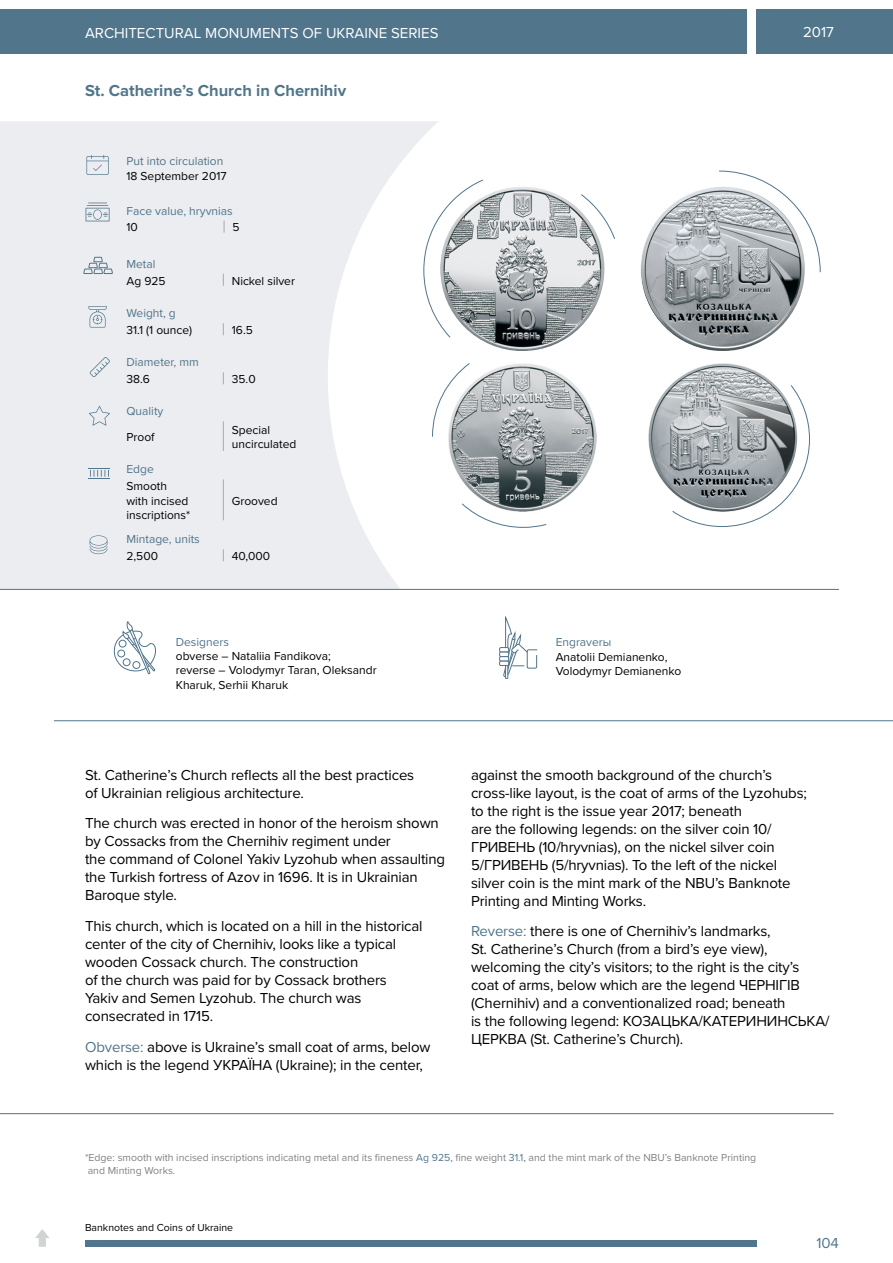
<style>
.page{position:relative;width:893px;height:1263px;background:#fff}
.page>*{position:absolute;margin:0;border:0;box-sizing:border-box;transform-origin:0 0}
.t1{font:700 16.5px "Proxima Nova";color:#51758b}
.t2{font:15px/18px "Proxima Nova";letter-spacing:-.01em;color:#000}
.t3{font:15px "Proxima Nova";color:#fff}
.t4{font:15px "Proxima Nova";color:#51758b}
.t5{font:12px/14.4px "Proxima Nova";color:#000}
.t6{font:12px "Proxima Nova";color:#51758b}
.t7{font:10.5px/12.6px "Proxima Nova";color:#808285}
.t8{font:10.5px "Proxima Nova";color:#000}
.s1{color:#51758b}
</style>
<div class="page">
<div style="left:0;top:121px;width:328px;height:468px;background:#ecedf0"></div>
<svg style="left:328px;top:121px;width:565px;height:601px"></svg>
<div style="left:0;top:10px;width:747px;height:44px;background:#51758b"></div>
<div style="left:756px;top:10px;width:137px;height:44px;background:#51758b"></div>
<div style="left:85px;top:1240px;width:671px;height:7px;background:#51758b"></div>
<svg style="left:113px;top:621px;width:43px;height:53px"></svg>
<div style="left:499px;top:647px;width:10px;height:5px;border:1px solid #51758b"></div>
<div style="left:499px;top:652px;width:10px;height:5px;border:1px solid #51758b"></div>
<div style="left:499px;top:656px;width:10px;height:5px;border:1px solid #51758b"></div>
<svg style="left:500px;top:617px;width:38px;height:62px"></svg>
<div style="left:499px;top:661px;width:10px;height:5px;border:1px solid #51758b"></div>
<hr style="left:54px;top:720px;width:839px;height:1px;background:#51758b">
<hr style="left:0;top:589px;width:839px;height:1px;background:#51758b">
<svg style="left:35px;top:1229px;width:14px;height:18px"></svg>
<svg style="left:718px;top:170px;width:103px;height:103px"></svg>
<svg style="left:580px;top:194px;width:36px;height:46px"></svg>
<svg style="left:461px;top:503px;width:86px;height:25px"></svg>
<svg style="left:672px;top:384px;width:138px;height:143px"></svg>
<svg style="left:423px;top:179px;width:61px;height:159px"></svg>
<svg style="left:432px;top:362px;width:39px;height:75px"></svg>
<img style="left:440px;top:187px;width:164px;height:164px;border-radius:82px">
<img style="left:448px;top:363px;width:149px;height:149px;border-radius:74px">
<img style="left:641px;top:187px;width:164px;height:164px;border-radius:82px">
<img style="left:648px;top:363px;width:149px;height:149px;border-radius:74px">
<hr style="left:0;top:1113px;width:834px;height:1px;background:#51758b">
<svg style="left:83px;top:256px;width:30px;height:18px"></svg>
<svg style="left:88px;top:306px;width:19px;height:22px"></svg>
<svg style="left:90px;top:357px;width:20px;height:20px"></svg>
<svg style="left:89px;top:406px;width:21px;height:20px"></svg>
<svg style="left:89px;top:468px;width:21px;height:11px"></svg>
<svg style="left:90px;top:535px;width:17px;height:19px"></svg>
<svg style="left:86px;top:203px;width:24px;height:18px"></svg>
<svg style="left:86px;top:155px;width:23px;height:20px"></svg>
<svg style="left:224px;top:221px;width:1px;height:12px"></svg>
<svg style="left:223px;top:274px;width:1px;height:12px"></svg>
<svg style="left:223px;top:323px;width:1px;height:12px"></svg>
<svg style="left:223px;top:372px;width:1px;height:12px"></svg>
<svg style="left:223px;top:549px;width:1px;height:12px"></svg>
<hr style="left:223px;top:421px;width:1px;height:30px;background:#a7a9ac">
<hr style="left:223px;top:479px;width:1px;height:41px;background:#a7a9ac">
<p class="t3" style="left:85px;top:24px;width:355px">ARCHITECTURAL MONUMENTS OF UKRAINE SERIES</p>
<p class="t1" style="left:85px;top:81px;width:263px">St. Catherine’s Church in Chernihiv</p>
<p class="t6" style="left:126px;top:154px;width:98px">Put into circulation</p>
<p class="t5" style="left:126px;top:169px;width:102px">18 September 2017</p>
<p class="t6" style="left:126px;top:203px;width:108px">Face value, hryvnias</p>
<p class="t5" style="left:126px;top:220px;width:13px">10</p>
<p class="t5" style="left:233px;top:220px;width:9px">5</p>
<p class="t6" style="left:126px;top:257px;width:31px">Metal</p>
<p class="t5" style="left:126px;top:274px;width:41px">Ag 925</p>
<p class="t5" style="left:232px;top:274px;width:65px">Nickel silver</p>
<p class="t6" style="left:126px;top:306px;width:51px">Weight, g</p>
<p class="t5" style="left:126px;top:323px;width:67px">31.1 (1 ounce)</p>
<p class="t5" style="left:232px;top:323px;width:22px">16.5</p>
<p class="t6" style="left:126px;top:355px;width:74px">Diameter, mm</p>
<p class="t5" style="left:126px;top:372px;width:25px">38.6</p>
<p class="t5" style="left:232px;top:372px;width:25px">35.0</p>
<p class="t6" style="left:126px;top:404px;width:38px">Quality</p>
<p class="t5" style="left:126px;top:430px;width:30px">Proof</p>
<p class="t5" style="left:232px;top:424px;width:66px;line-height:13.5px">Special uncirculated</p>
<p class="t6" style="left:126px;top:462px;width:29px">Edge</p>
<p class="t5" style="left:126px;top:479px;width:65px">Smooth with incised inscriptions*</p>
<p class="t5" style="left:232px;top:494px;width:47px">Grooved</p>
<p class="t6" style="left:126px;top:532px;width:75px">Mintage, units</p>
<p class="t5" style="left:126px;top:549px;width:33px">2,500</p>
<p class="t5" style="left:232px;top:549px;width:40px">40,000</p>
<p class="t6" style="left:176px;top:634px;width:55px">Designers</p>
<p class="t5" style="left:176px;top:649px;width:202px">obverse – Nataliia Fandikova;<br>reverse – Volodymyr Taran, Oleksandr<br>Kharuk, Serhii Kharuk</p>
<p class="t6" style="left:556px;top:635px;width:57px">Engraverы</p>
<p class="t5" style="left:556px;top:650px;width:127px">Anatolii Demianenko,<br>Volodymyr Demianenko</p>
<p class="t3" style="left:803px;top:23px;width:32px">2017</p>
<p class="t2" style="left:85px;top:766px;width:331px">St. Catherine’s Church reflects all the best practices of Ukrainian religious architecture.</p>
<p class="t2" style="left:85px;top:815px;width:362px">The church was erected in honor of the heroism shown by Cossacks from the Chernihiv regiment under<br>the command of Colonel Yakiv Lyzohub when assaulting the Turkish fortress of Azov in 1696. It is in Ukrainian Baroque style.</p>
<p class="t2" style="left:85px;top:917px;width:339px">This church, which is located on a hill in the historical center of the city of Chernihiv, looks like a typical wooden Cossack church. The construction<br>of the church was paid for by Cossack brothers Yakiv and Semen Lyzohub. The church was consecrated in 1715.</p>
<p class="t2" style="left:85px;top:1038px;width:347px"><span class="s1">Obverse:</span> above is Ukraine’s small coat of arms, below which is the legend УКРАЇНА (Ukraine); in the center,</p>
<p class="t2" style="left:471px;top:766px;width:337px">against the smooth background of the church’s cross-like layout, is the coat of arms of the Lyzohubs; to the right is the issue year 2017; beneath<br>are the following legends: on the silver coin 10/ ГРИВЕНЬ (10/hryvnias), on the nickel silver coin 5/ГРИВЕНЬ (5/hryvnias). To the left of the nickel silver coin is the mint mark of the NBU’s Banknote Printing and Minting Works.</p>
<p class="t2" style="left:471px;top:923px;width:360px"><span class="s1">Reverse:</span> there is one of Chernihiv’s landmarks,<br>St. Catherine’s Church (from a bird’s eye view), welcoming the city’s visitors; to the right is the city’s coat of arms, below which are the legend ЧЕРНІГІВ (Chernihiv) and a conventionalized road; beneath<br>is the following legend: КОЗАЦЬКА/КАТЕРИНИНСЬКА/ ЦЕРКВА (St. Catherine’s Church).</p>
<p class="t7" style="left:85px;top:1152px;width:673px">*Edge: smooth with incised inscriptions indicating metal and its fineness <span class="s1">Ag 925,</span> fine weight <span class="s1">31.1,</span> and the mint mark of the NBU’s Banknote Printing and Minting Works.</p>
<p class="t8" style="left:85px;top:1221px;width:150px">Banknotes and Coins of Ukraine</p>
<p class="t4" style="left:816px;top:1234px;width:24px">104</p>
</div>
